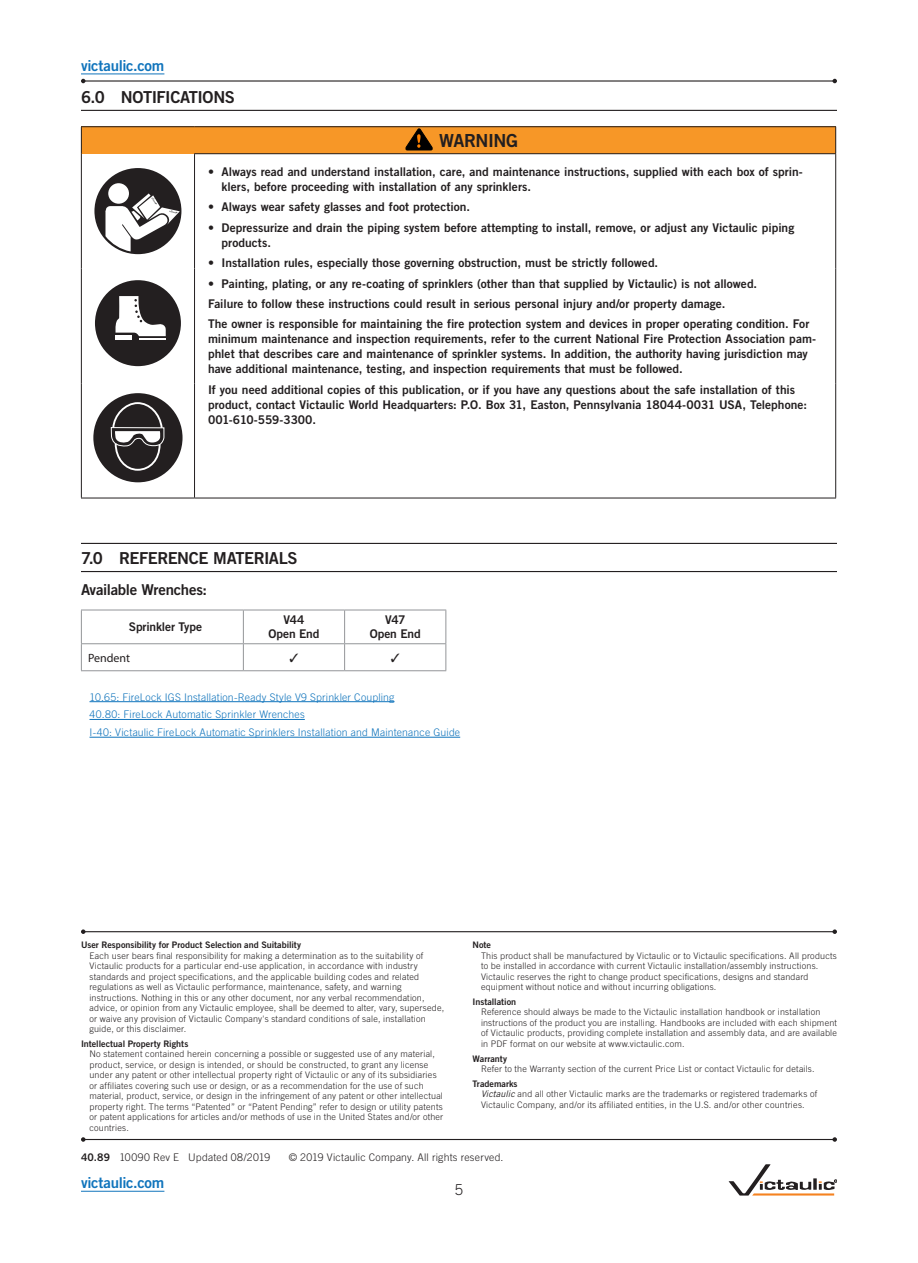
<style>
.page{position:relative;width:918px;height:1263px;background:#fff}
.page>*{position:absolute;margin:0;border:0;box-sizing:border-box;transform-origin:0 0}
.t1{font:18px "Trade Gothic LT Std Bd 2";letter-spacing:-.03em;color:#231f20}
.t2{font:16.5px "Trade Gothic LT Std Bd 2";letter-spacing:-.03em;color:#231f20}
.t3{font:15px "Trade Gothic LT Std Bd 2";letter-spacing:-.02em;color:#1074bc}
.t4{font:15px "Trade Gothic LT Std Bd 2";letter-spacing:-.02em;color:#231f20}
.t5{font:300 15px "Trade Gothic LT Std";color:#231f20}
.t6{font:12px/15px "Trade Gothic LT Std Bd 2";color:#231f20}
.t7{font:12px "Myriad Pro";color:#231f20}
.t8{font:300 10.5px/17.7px "Trade Gothic LT Std";letter-spacing:.015em;color:#1074bc}
.t9{font:300 10.5px "Trade Gothic LT Std";letter-spacing:.02em;color:#231f20}
.t10{font:300 9px/10.5px "Trade Gothic LT Std";letter-spacing:.025em;color:#231f20}
.t11{font:9px "Trade Gothic LT Std Bd 2";color:#231f20}
.s1{font-weight:400;font-style:italic}
.s2{font-family:"Trade Gothic LT Std Bd 2";font-weight:400}
</style>
<div class="page">
<hr style="left:83px;top:931px;width:752px;height:1px;background:#231f20">
<svg style="left:81px;top:929px;width:5px;height:5px"></svg>
<svg style="left:832px;top:929px;width:5px;height:5px"></svg>
<hr style="left:81px;top:1191px;width:83px;height:1px;background:#1074bc">
<hr style="left:81px;top:110px;width:756px;height:1px;background:#231f20">
<hr style="left:81px;top:543px;width:756px;height:1px;background:#231f20">
<hr style="left:81px;top:571px;width:756px;height:1px;background:#231f20">
<hr style="left:90px;top:701px;width:304px;height:1px;background:#1074bc">
<hr style="left:90px;top:719px;width:215px;height:1px;background:#1074bc">
<hr style="left:90px;top:737px;width:370px;height:1px;background:#1074bc">
<div style="left:81px;top:127px;width:755px;height:27px;background:#f79727"></div>
<hr style="left:81px;top:126px;width:114px;height:1px;background:#231f20">
<svg style="left:81px;top:127px;width:1px;height:27px"></svg>
<hr style="left:195px;top:126px;width:641px;height:1px;background:#231f20">
<svg style="left:835px;top:127px;width:1px;height:26px"></svg>
<hr style="left:81px;top:154px;width:1px;height:114px;background:#231f20">
<hr style="left:194px;top:153px;width:642px;height:1px;background:#231f20">
<hr style="left:194px;top:154px;width:1px;height:114px;background:#231f20">
<hr style="left:835px;top:154px;width:1px;height:114px;background:#231f20">
<hr style="left:81px;top:268px;width:1px;height:115px;background:#231f20">
<hr style="left:194px;top:268px;width:1px;height:115px;background:#231f20">
<hr style="left:835px;top:268px;width:1px;height:115px;background:#231f20">
<hr style="left:81px;top:383px;width:1px;height:115px;background:#231f20">
<hr style="left:194px;top:383px;width:1px;height:115px;background:#231f20">
<hr style="left:835px;top:383px;width:1px;height:115px;background:#231f20">
<hr style="left:81px;top:498px;width:114px;height:1px;background:#231f20">
<hr style="left:195px;top:498px;width:641px;height:1px;background:#231f20">
<svg style="left:405px;top:128px;width:28px;height:22px"></svg>
<svg style="left:94px;top:168px;width:87px;height:86px"></svg>
<div style="left:95px;top:280px;width:86px;height:86px;background:#231f20;border-radius:50%"></div>
<svg style="left:116px;top:296px;width:50px;height:44px"></svg>
<div style="left:93px;top:393px;width:90px;height:89px;background:#231f20;border-radius:50%"></div>
<svg style="left:110px;top:401px;width:55px;height:70px"></svg>
<hr style="left:243px;top:610px;width:1px;height:33px;background:#939598">
<hr style="left:344px;top:610px;width:1px;height:33px;background:#939598">
<hr style="left:446px;top:610px;width:1px;height:33px;background:#939598">
<svg style="left:243px;top:644px;width:1px;height:26px"></svg>
<svg style="left:344px;top:644px;width:1px;height:26px"></svg>
<svg style="left:446px;top:644px;width:1px;height:26px"></svg>
<hr style="left:81px;top:610px;width:162px;height:1px;background:#939598">
<hr style="left:243px;top:610px;width:102px;height:1px;background:#939598">
<hr style="left:345px;top:610px;width:101px;height:1px;background:#939598">
<hr style="left:81px;top:643px;width:162px;height:1px;background:#939598">
<hr style="left:243px;top:643px;width:102px;height:1px;background:#939598">
<hr style="left:345px;top:643px;width:101px;height:1px;background:#939598">
<hr style="left:81px;top:670px;width:162px;height:1px;background:#939598">
<hr style="left:243px;top:670px;width:102px;height:1px;background:#939598">
<hr style="left:345px;top:670px;width:101px;height:1px;background:#939598">
<hr style="left:81px;top:610px;width:1px;height:33px;background:#939598">
<svg style="left:81px;top:644px;width:1px;height:26px"></svg>
<hr style="left:83px;top:80px;width:752px;height:2px;background:#231f20">
<svg style="left:81px;top:79px;width:5px;height:4px"></svg>
<svg style="left:832px;top:79px;width:5px;height:4px"></svg>
<hr style="left:83px;top:1139px;width:752px;height:1px;background:#231f20">
<svg style="left:81px;top:1137px;width:5px;height:5px"></svg>
<svg style="left:832px;top:1137px;width:5px;height:5px"></svg>
<hr style="left:81px;top:74px;width:83px;height:1px;background:#1074bc">
<svg style="left:729px;top:1164px;width:108px;height:31px"></svg>
<h3 class="t3" style="left:81px;top:56px;width:85px">victaulic.com</h3>
<h2 class="t2" style="left:81px;top:87px;width:155px">6.0 NOTIFICATIONS</h2>
<h1 class="t1" style="left:439px;top:130px;width:80px">WARNING</h1>
<h3 class="t6" style="left:222px;top:164px;width:583px;text-indent:-14px">• Always read and understand installation, care, and maintenance instructions, supplied with each box of sprin&shy;klers, before proceeding with installation of any sprinklers.</h3>
<h3 class="t6" style="left:208px;top:199px;width:264px">• Always wear safety glasses and foot protection.</h3>
<h3 class="t6" style="left:222px;top:220px;width:574px;text-indent:-14px">• Depressurize and drain the piping system before attempting to install, remove, or adjust any Victaulic piping products.</h3>
<h3 class="t6" style="left:208px;top:255px;width:452px">• Installation rules, especially those governing obstruction, must be strictly followed.</h3>
<p class="t6" style="left:208px;top:273px;width:603px;line-height:20.4px">• Painting, plating, or any re-coating of sprinklers (other than that supplied by Victaulic) is not allowed.<br>Failure to follow these instructions could result in serious personal injury and/or property damage.<br>The owner is responsible for maintaining the fire protection system and devices in proper operating condition. For</p>
<p class="t6" style="left:208px;top:331px;width:610px">minimum maintenance and inspection requirements, refer to the current National Fire Protection Association pam&shy;phlet that describes care and maintenance of sprinkler systems. In addition, the authority having jurisdiction may have additional maintenance, testing, and inspection requirements that must be followed.</p>
<p class="t6" style="left:208px;top:382px;width:601px">If you need additional copies of this publication, or if you have any questions about the safe installation of this product, contact Victaulic World Headquarters: P.O. Box 31, Easton, Pennsylvania 18044-0031 USA, Telephone:<br>001-610-559-3300.</p>
<h2 class="t2" style="left:81px;top:548px;width:218px">7.0 REFERENCE MATERIALS</h2>
<h3 class="t4" style="left:81px;top:580px;width:128px">Available Wrenches:</h3>
<h3 class="t6" style="left:129px;top:619px;width:75px">Sprinkler Type</h3>
<h3 class="t6" style="left:268px;top:613px;width:53px;line-height:13.5px;text-align:center">V44<br>Open End</h3>
<h3 class="t6" style="left:370px;top:613px;width:53px;line-height:13.5px;text-align:center">V47<br>Open End</h3>
<h3 class="t7" style="left:88px;top:650px;width:44px">Pendent</h3>
<p class="t8" style="left:90px;top:688px;width:372px">10.65: FireLock IGS Installation-Ready Style V9 Sprinkler Coupling<br>40.80: FireLock Automatic Sprinkler Wrenches<br>I-40: Victaulic FireLock Automatic Sprinklers Installation and Maintenance Guide</p>
<p class="t11" style="left:81px;top:939px;width:222px">User Responsibility for Product Selection and Suitability</p>
<p class="t10" style="left:90px;top:950px;width:356px">Each user bears final responsibility for making a determination as to the suitability of Victaulic products for a particular end-use application, in accordance with industry standards and project specifications, and the applicable building codes and related regulations as well as Victaulic performance, maintenance, safety, and warning instructions. Nothing in this or any other document, nor any verbal recommendation, advice, or opinion from any Victaulic employee, shall be deemed to alter, vary, supersede, or waive any provision of Victaulic Company's standard conditions of sale, installation guide, or this disclaimer.</p>
<p class="t11" style="left:81px;top:1038px;width:109px">Intellectual Property Rights</p>
<p class="t10" style="left:90px;top:1049px;width:355px">No statement contained herein concerning a possible or suggested use of any material, product, service, or design is intended, or should be constructed, to grant any license under any patent or other intellectual property right of Victaulic or any of its subsidiaries or affiliates covering such use or design, or as a recommendation for the use of such material, product, service, or design in the infringement of any patent or other intellectual property right. The terms “Patented” or “Patent Pending” refer to design or utility patents or patent applications for articles and/or methods of use in the United States and/or other countries.</p>
<p class="t11" style="left:472px;top:939px;width:20px">Note</p>
<p class="t10" style="left:481px;top:950px;width:357px">This product shall be manufactured by Victaulic or to Victaulic specifications. All products to be installed in accordance with current Victaulic installation/assembly instructions.<br>Victaulic reserves the right to change product specifications, designs and standard equipment without notice and without incurring obligations.</p>
<p class="t11" style="left:472px;top:996px;width:45px">Installation</p>
<p class="t10" style="left:481px;top:1007px;width:358px">Reference should always be made to the Victaulic installation handbook or installation instructions of the product you are installing. Handbooks are included with each shipment of Victaulic products, providing complete installation and assembly data, and are available in PDF format on our website at www.victaulic.com.</p>
<p class="t11" style="left:472px;top:1053px;width:36px">Warranty</p>
<p class="t10" style="left:481px;top:1063px;width:335px">Refer to the Warranty section of the current Price List or contact Victaulic for details.</p>
<p class="t11" style="left:472px;top:1078px;width:47px">Trademarks</p>
<p class="t10" style="left:481px;top:1089px;width:338px"><span class="s1">Victaulic</span> and all other Victaulic marks are the trademarks or registered trademarks of<br>Victaulic Company, and/or its affiliated entities, in the U.S. and/or other countries.</p>
<p class="t9" style="left:81px;top:1151px;width:191px"><span class="s2">40.89</span> 10090 Rev E Updated 08/2019</p>
<p class="t9" style="left:289px;top:1151px;width:216px">© 2019 Victaulic Company. All rights reserved.</p>
<h3 class="t3" style="left:81px;top:1173px;width:85px">victaulic.com</h3>
<h3 class="t5" style="left:455px;top:1181px;width:10px">5</h3>
</div>
